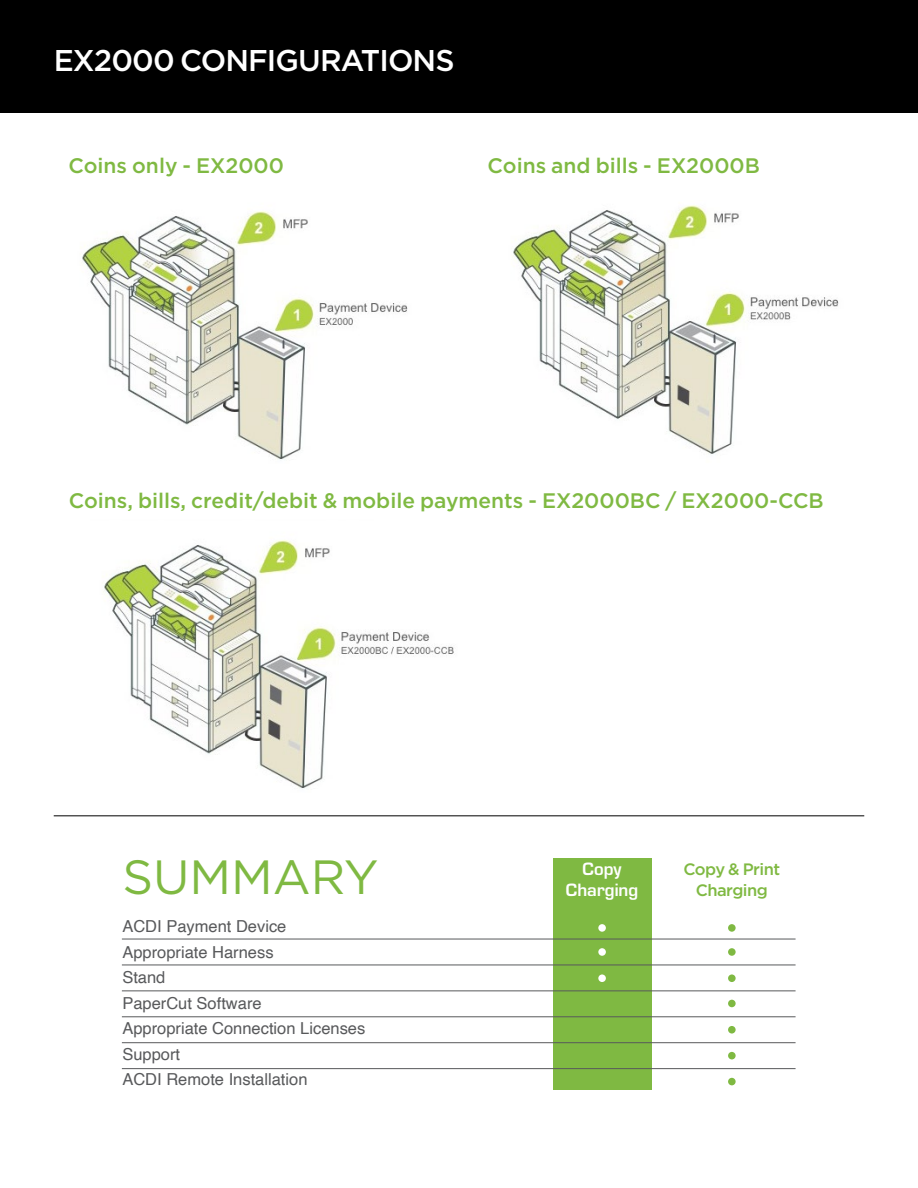
<style>
.page{position:relative;width:918px;height:1188px;background:#fff}
.page>*{position:absolute;margin:0;border:0;box-sizing:border-box;transform-origin:0 0}
.t1{font:48px "Gotham HTF";color:#7fb942}
.t2{font:500 30px "Gotham HTF";letter-spacing:-.03em;color:#fff}
.t3{font:500 21px "Gotham HTF";color:#7fb942}
.t4{font:16.5px/25.5px "Helvetica";color:#58595b}
.t5{font:500 16.5px "Gotham HTF";letter-spacing:-.03em;color:#7fb942}
.t6{font:600 16.5px/21px "Eurostile LT Std";color:#fff;text-align:center}
</style>
<div class="page">
<div style="left:553px;top:859px;width:99px;height:231px;background:#7fb942"></div>
<hr style="left:54px;top:816px;width:810px;height:1px;background:#000">
<hr style="left:122px;top:939px;width:674px;height:1px;background:#58595b">
<hr style="left:122px;top:965px;width:674px;height:1px;background:#58595b">
<hr style="left:122px;top:991px;width:674px;height:1px;background:#58595b">
<hr style="left:122px;top:1017px;width:674px;height:1px;background:#58595b">
<hr style="left:122px;top:1042px;width:674px;height:1px;background:#58595b">
<hr style="left:122px;top:1068px;width:674px;height:1px;background:#58595b">
<img style="left:82px;top:211px;width:326px;height:249px">
<img style="left:513px;top:205px;width:326px;height:249px">
<img style="left:104px;top:540px;width:350px;height:249px">
<div style="left:598px;top:924px;width:8px;height:8px;background:#fff;border-radius:50%"></div>
<div style="left:728px;top:924px;width:8px;height:8px;background:#7fb942;border-radius:50%"></div>
<div style="left:598px;top:948px;width:8px;height:8px;background:#fff;border-radius:50%"></div>
<div style="left:728px;top:948px;width:8px;height:8px;background:#7fb942;border-radius:50%"></div>
<div style="left:598px;top:974px;width:8px;height:8px;background:#fff;border-radius:50%"></div>
<div style="left:728px;top:974px;width:8px;height:8px;background:#7fb942;border-radius:50%"></div>
<div style="left:728px;top:1000px;width:8px;height:7px;background:#7fb942;border-radius:50%"></div>
<div style="left:728px;top:1026px;width:8px;height:8px;background:#7fb942;border-radius:50%"></div>
<div style="left:728px;top:1052px;width:8px;height:7px;background:#7fb942;border-radius:50%"></div>
<div style="left:728px;top:1078px;width:8px;height:7px;background:#7fb942;border-radius:50%"></div>
<div style="left:0;top:0;width:918px;height:112px;background:#000"></div>
<h2 class="t2" style="left:54px;top:44px;width:402px">EX2000 CONFIGURATIONS</h2>
<p class="t3" style="left:69px;top:154px;width:217px">Coins only - EX2000</p>
<p class="t3" style="left:488px;top:154px;width:274px">Coins and bills - EX2000B</p>
<p class="t3" style="left:69px;top:489px;width:757px">Coins, bills, credit/debit &amp; mobile payments - EX2000BC / EX2000-CCB</p>
<h1 class="t1" style="left:122px;top:850px;width:258px">SUMMARY</h1>
<p class="t4" style="left:122px;top:914px;width:245px">ACDI Payment Device<br>Appropriate Harness<br>Stand<br>PaperCut Software<br>Appropriate Connection Licenses<br>Support<br>ACDI Remote Installation</p>
<p class="t6" style="left:566px;top:859px;width:74px">Copy<br>Charging</p>
<p class="t5" style="left:683px;top:860px;width:98px">Copy &amp; Print</p>
<p class="t5" style="left:696px;top:881px;width:74px">Charging</p>
</div>
